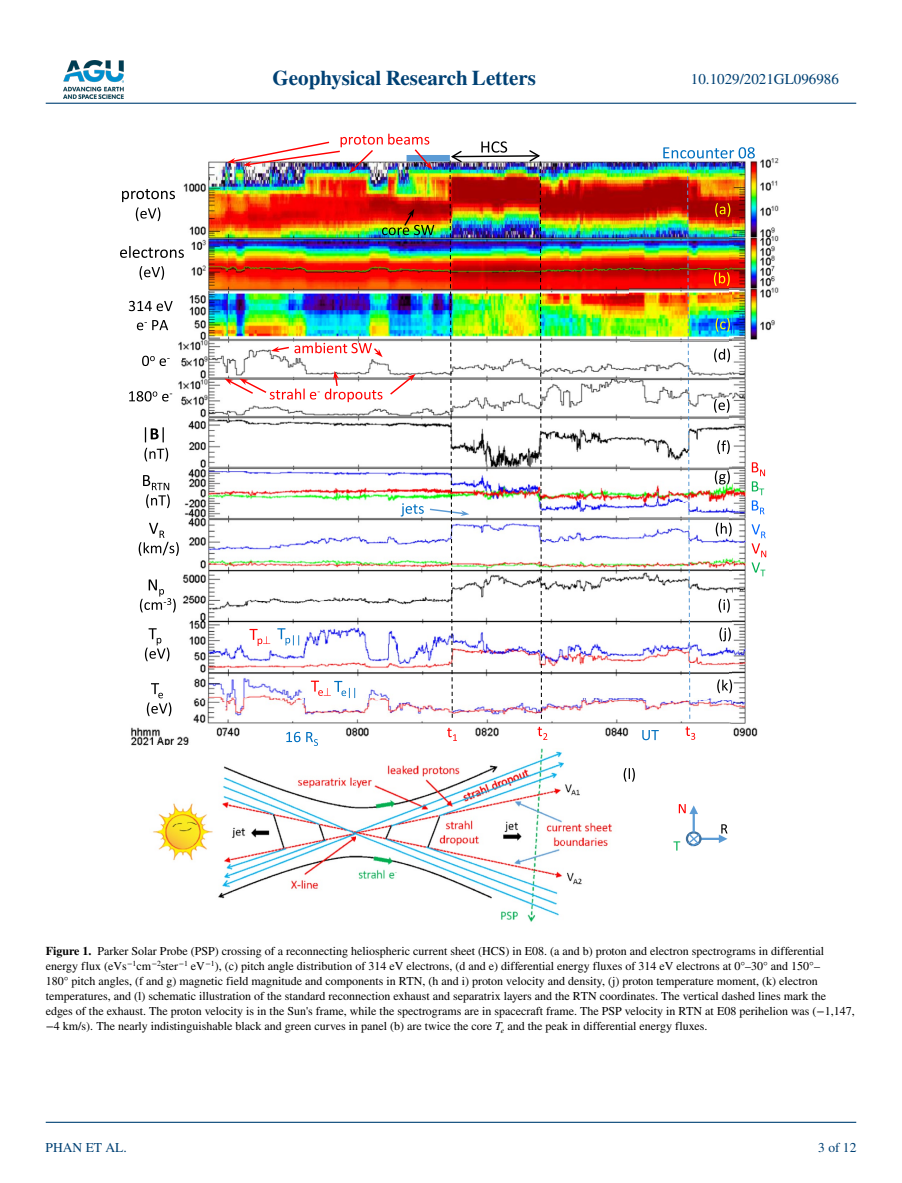
<style>
.page{position:relative;width:902px;height:1183px;background:#fff}
.page>*{position:absolute;margin:0;border:0;box-sizing:border-box;transform-origin:0 0}
.t1{font:700 21px "STIX";color:#004174}
.t2{font:15px "STIX";color:#004174}
.t3{font:13.5px "STIX";color:#004174}
.t4{font:12px/15px "STIX";color:#000}
.s1{font-weight:700}
.s2{font-style:italic}
</style>
<div class="page">
<img style="left:63px;top:60px;width:60px;height:39px">
<hr style="left:46px;top:103px;width:810px;height:1px;background:#004174">
<hr style="left:46px;top:1121px;width:810px;height:1px;background:#004174">
<img style="left:128px;top:161px;width:528px;height:585px">
<img style="left:766px;top:158px;width:13px;height:400px">
<svg style="left:144px;top:427px;width:24px;height:34px"></svg>
<svg style="left:143px;top:475px;width:27px;height:33px"></svg>
<svg style="left:129px;top:301px;width:44px;height:10px"></svg>
<svg style="left:137px;top:320px;width:31px;height:10px"></svg>
<svg style="left:139px;top:522px;width:40px;height:33px"></svg>
<svg style="left:140px;top:579px;width:36px;height:33px"></svg>
<svg style="left:145px;top:628px;width:24px;height:33px"></svg>
<img style="left:150px;top:745px;width:466px;height:177px">
<svg style="left:286px;top:731px;width:32px;height:14px"></svg>
<svg style="left:147px;top:683px;width:24px;height:33px"></svg>
<svg style="left:249px;top:628px;width:21px;height:18px"></svg>
<svg style="left:277px;top:628px;width:22px;height:17px"></svg>
<svg style="left:311px;top:680px;width:44px;height:18px"></svg>
<svg style="left:400px;top:503px;width:49px;height:13px"></svg>
<svg style="left:122px;top:189px;width:53px;height:32px"></svg>
<hr style="left:699px;top:837px;width:21px;height:2px;background:#5b9bd5">
<div style="left:685px;top:831px;width:16px;height:15px;border:2px solid #41719c;border-radius:50%"></div>
<hr style="left:692px;top:812px;width:2px;height:20px;background:#5b9bd5">
<svg style="left:678px;top:804px;width:20px;height:9px"></svg>
<svg style="left:718px;top:824px;width:9px;height:19px"></svg>
<svg style="left:673px;top:841px;width:7px;height:9px"></svg>
<svg style="left:686px;top:831px;width:15px;height:15px"></svg>
<svg style="left:120px;top:246px;width:64px;height:12px"></svg>
<svg style="left:139px;top:266px;width:25px;height:14px"></svg>
<svg style="left:623px;top:768px;width:12px;height:13px"></svg>
<img style="left:449px;top:161px;width:93px;height:561px">
<svg style="left:224px;top:371px;width:158px;height:31px"></svg>
<svg style="left:388px;top:374px;width:28px;height:22px"></svg>
<div style="left:406px;top:155px;width:44px;height:6px;background:#5b9bd5"></div>
<svg style="left:382px;top:209px;width:52px;height:26px"></svg>
<img style="left:227px;top:134px;width:205px;height:39px">
<svg style="left:449px;top:141px;width:92px;height:22px"></svg>
<svg style="left:447px;top:727px;width:10px;height:13px"></svg>
<svg style="left:537px;top:726px;width:10px;height:13px"></svg>
<svg style="left:142px;top:355px;width:28px;height:11px"></svg>
<svg style="left:129px;top:391px;width:43px;height:10px"></svg>
<img style="left:642px;top:147px;width:124px;height:593px">
<svg style="left:271px;top:342px;width:111px;height:15px"></svg>
<h1 class="t1" style="left:272px;top:66px;width:265px">Geophysical Research Letters</h1>
<p class="t2" style="left:691px;top:69px;width:149px">10.1029/2021GL096986</p>
<p class="t4" style="left:46px;top:943px;width:810px"><span class="s1">Figure 1.</span> Parker Solar Probe (PSP) crossing of a reconnecting heliospheric current sheet (HCS) in E08. (a and b) proton and electron spectrograms in differential energy flux (eVs<sup>−1</sup>cm<sup>−2</sup>ster<sup>−1</sup> eV<sup>−1</sup>), (c) pitch angle distribution of 314 eV electrons, (d and e) differential energy fluxes of 314 eV electrons at 0°–30° and 150°–<br>180° pitch angles, (f and g) magnetic field magnitude and components in RTN, (h and i) proton velocity and density, (j) proton temperature moment, (k) electron temperatures, and (l) schematic illustration of the standard reconnection exhaust and separatrix layers and the RTN coordinates. The vertical dashed lines mark the edges of the exhaust. The proton velocity is in the Sun's frame, while the spectrograms are in spacecraft frame. The PSP velocity in RTN at E08 perihelion was (−1,147, −4 km/s). The nearly indistinguishable black and green curves in panel (b) are twice the core <span class="s2">T</span><sub>e</sub> and the peak in differential energy fluxes.</p>
<p class="t3" style="left:45px;top:1138px;width:83px">PHAN ET AL.</p>
<p class="t3" style="left:818px;top:1138px;width:40px">3 of 12</p>
</div>
